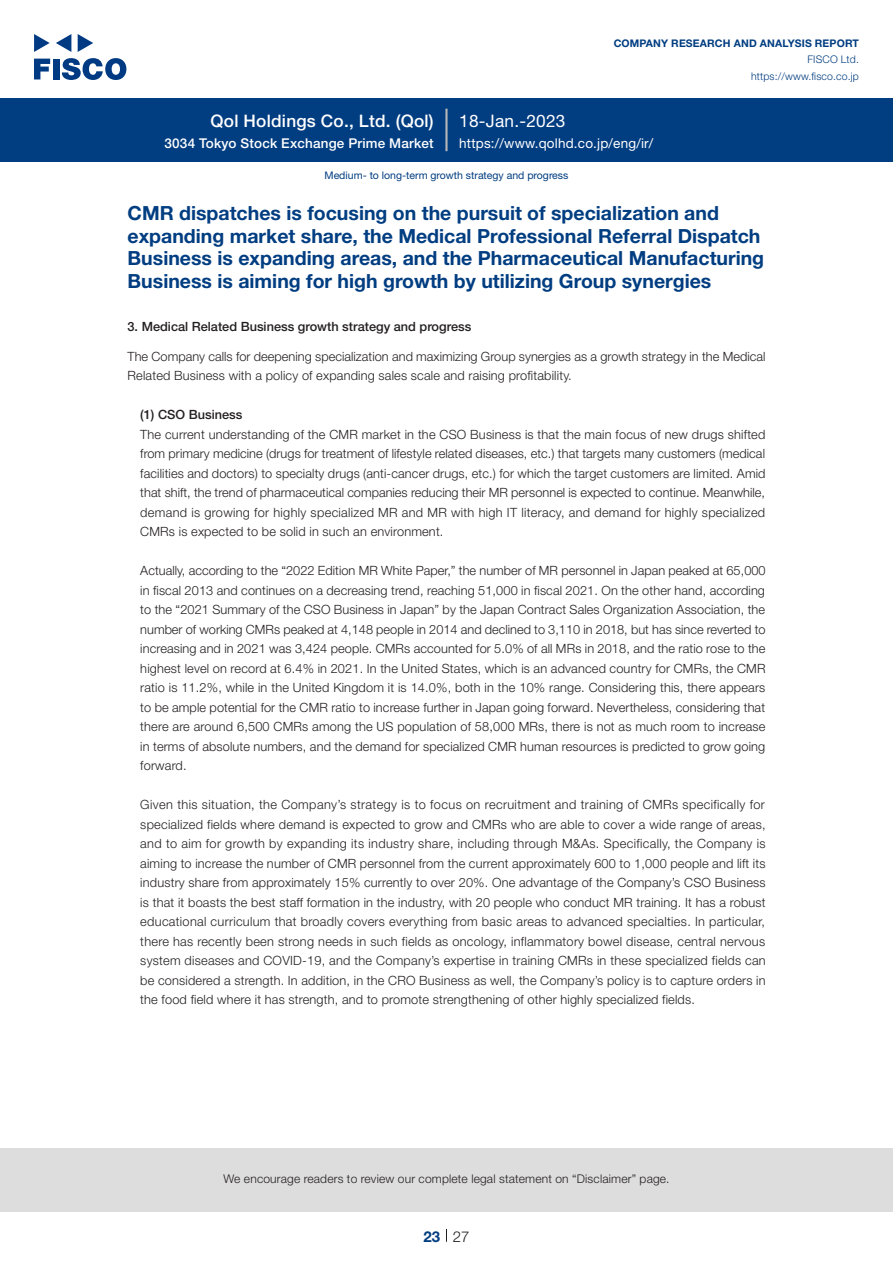
<style>
.page{position:relative;width:893px;height:1263px;background:#fff}
.page>*{position:absolute;margin:0;border:0;box-sizing:border-box;transform-origin:0 0}
.t1{font:700 19.5px/22.5px "Helvetica Neue LT Std";color:#003d81}
.t2{font:500 17.25px "Helvetica Neue LT Std";letter-spacing:.015em;color:#fff}
.t3{font:17.25px "Helvetica Neue LT Std";letter-spacing:.015em;color:#fff}
.t4{font:300 15px "Helvetica Neue LT Std";color:#231f20}
.t5{font:700 15px "Helvetica Neue LT Std";color:#003d81}
.t6{font:500 13.5px "Helvetica Neue LT Std";letter-spacing:.015em;color:#fff}
.t7{font:13.5px "Helvetica Neue LT Std";letter-spacing:.015em;color:#fff}
.t8{font:300 12.75px/19.5px "Helvetica Neue LT Std";letter-spacing:.015em;color:#231f20;text-align:justify}
.t9{font:500 12.75px "Helvetica Neue LT Std";color:#231f20}
.t10{font:300 12px "Helvetica Neue LT Std";letter-spacing:.015em;color:#231f20}
.t11{font:10.5px "Helvetica Neue LT Std";color:#003d81}
.t12{font:700 10.5px "Helvetica Neue LT Std";letter-spacing:.015em;color:#003d81}
.t13{font:300 10.5px/16.5px "Helvetica Neue LT Std";letter-spacing:.015em;color:#003d81;text-align:right}
</style>
<div class="page">
<div style="left:0;top:1148px;width:893px;height:64px;background:#ddd"></div>
<svg style="left:34px;top:59px;width:16px;height:20px"></svg>
<div style="left:53px;top:59px;width:6px;height:20px;background:#003a83"></div>
<svg style="left:62px;top:58px;width:64px;height:22px"></svg>
<svg style="left:34px;top:34px;width:16px;height:18px"></svg>
<svg style="left:78px;top:34px;width:15px;height:18px"></svg>
<svg style="left:56px;top:34px;width:15px;height:18px"></svg>
<div style="left:0;top:98px;width:893px;height:64px;background:#003d81"></div>
<hr style="left:445px;top:109px;width:3px;height:42px;background:#b5b5b6">
<svg style="left:446px;top:1229px;width:1px;height:13px"></svg>
<h2 class="t2" style="left:211px;top:110px;width:225px">Qol Holdings Co., Ltd (. Qol)</h2>
<p class="t6" style="left:165px;top:135px;width:271px">3034 Tokyo Stock Exchange Prime Market</p>
<h2 class="t3" style="left:459px;top:110px;width:108px">18-Jan.-2023</h2>
<p class="t12" style="left:614px;top:37px;width:247px">COMPANY RESEARCH AND ANALYSIS REPORT</p>
<p class="t13" style="left:751px;top:51px;width:109px">FISCO Ltd. https://www.fisco.co j p.</p>
<p class="t7" style="left:459px;top:135px;width:196px">https://www.qolhd.co j p. /eng /i r/</p>
<p class="t11" style="left:325px;top:169px;width:245px">Medium to- long-term growth strategy and progress</p>
<p class="t1" style="left:128px;top:202px;width:638px">CMR dispatches is focusing on the pursuit of specialization and expanding market share, the Medical Professional Referral Dispatch Business is expanding areas, and the Pharmaceutical Manufacturing Business is aiming for high growth by utilizing Group synergies</p>
<p class="t9" style="left:128px;top:319px;width:345px">3. Medical Related Business growth strategy and progress</p>
<p class="t8" style="left:128px;top:346px;width:639px">The Company calls for deepening specialization and maximizing Group synergies as a growth strategy in the Medical<br>Related Business with a policy of expanding sales scale and raising profitability.</p>
<p class="t9" style="left:140px;top:407px;width:104px">1( ) CSO Business</p>
<p class="t8" style="left:140px;top:424px;width:627px">The current understanding of the CMR market in the CSO Business is that the main focus of new drugs shifted from primary medicine (drugs for treatment of lifestyle related diseases, etc ) . that targets many customers (medical facilities and doctors) to specialty drugs (anti-cancer drugs, etc ) . for which the target customers are limited. Amid that shift, the trend of pharmaceutical companies reducing their MR personnel is expected to continue. Meanwhile, demand is growing for highly specialized MR and MR with high IT literacy, and demand for highly specialized CMRs is expected to be solid in such an environment.</p>
<p class="t8" style="left:140px;top:561px;width:627px">Actually, according to the “2022 Edition MR White Paper,” the number of MR personnel in Japan peaked at 65,000 in fiscal 2013 and continues on a decreasing trend, reaching 51,000 in fiscal 2021. On the other hand, according to the “2021 Summary of the CSO Business in Japan” by the Japan Contract Sales Organization Association, the number of working CMRs peaked at 4,148 people in 2014 and declined to 3,110 in 2018, but has since reverted to increasing and in 2021 was 3,424 people. CMRs accounted for 5.0% of all MRs in 2018, and the ratio rose to the highest level on record at 6.4% in 2021. In the United States, which is an advanced country for CMRs, the CMR ratio is 11.2%, while in the United Kingdom isit 14.0%, both in the 10% range. Considering this, there appears to be ample potential for the CMR ratio to increase further in Japan going forward. Nevertheless, considering that there are around 6,500 CMRs among the US population of 58,000 MRs, there is not as much room to increase in terms of absolute numbers, and the demand for specialized CMR human resources is predicted to grow going forward.</p>
<p class="t8" style="left:140px;top:795px;width:627px">Given this situation, the Company s’ strategy is to focus on recruitment and training of CMRs specifically for specialized fields where demand is expected to grow and CMRs who are able to cover a wide range of areas, and to aim for growth by expanding its industry share, including through M&amp;As. Specifically, the Company is aiming to increase the number of CMR personnel from the current approximately 600 to 1,000 people and lift its industry share from approximately 15% currently to over 20%. One advantage of the Company s’ CSO Business is that it boasts the best staff formation in the industry, with 20 people who conduct MR training It. has a robust educational curriculum that broadly covers everything from basic areas to advanced specialties In. particular, there has recently been strong needs in such fields as oncology, inflammatory bowel disease, central nervous system diseases and COVID-19, and the Company s’ expertise in training CMRs in these specialized fields can be considered a strength In. addition in, the CRO Business as well, the Company s’ policy is to capture orders in the food field where it has strength, and to promote strengthening of other highly specialized fields.</p>
<p class="t10" style="left:223px;top:1171px;width:448px">We encourage readers to review our complete legal statement on “Disclaimer” page.</p>
<p class="t5" style="left:423px;top:1227px;width:18px">23</p>
<p class="t4" style="left:453px;top:1227px;width:18px">27</p>
</div>
